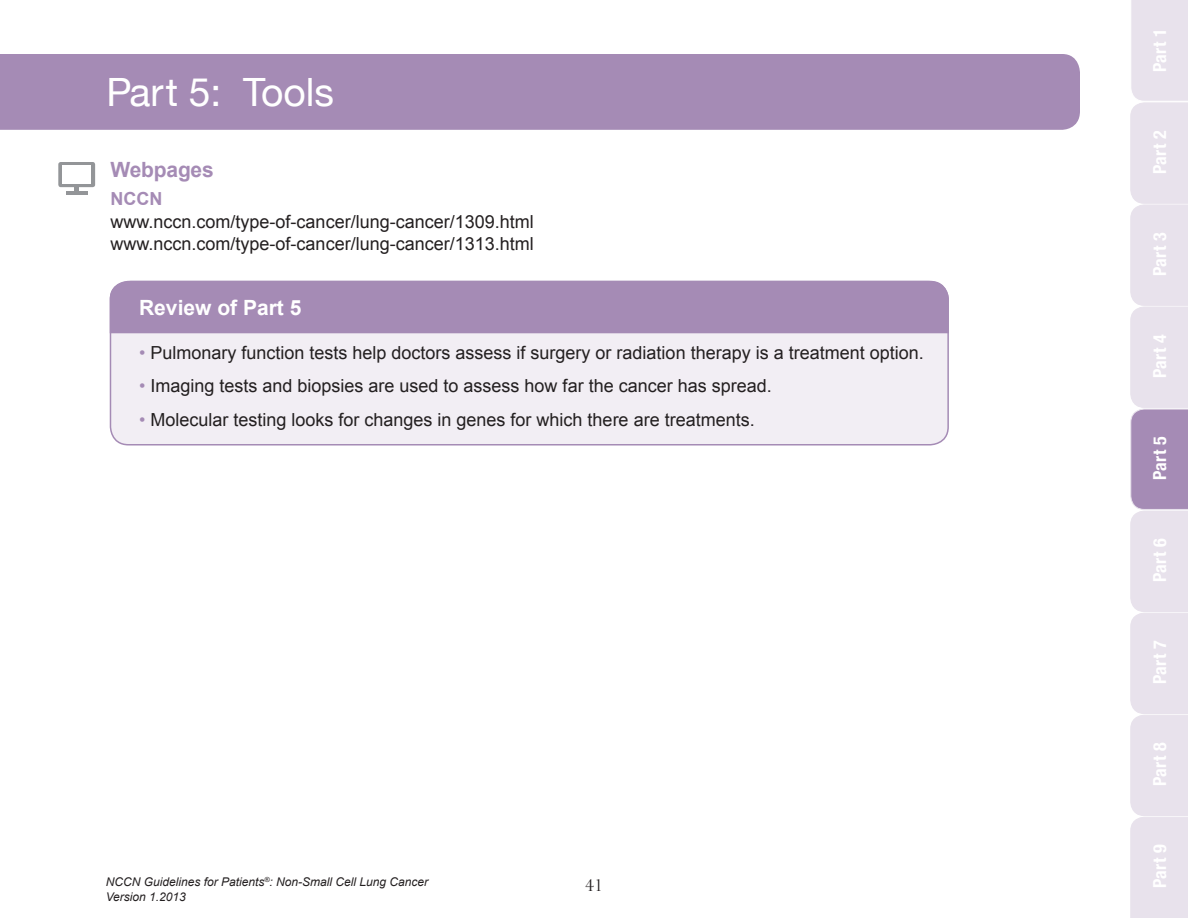
<style>
.page{position:relative;width:1188px;height:918px;background:#fff}
.page>*{position:absolute;margin:0;border:0;box-sizing:border-box;transform-origin:0 0}
.t1{font:39px "Helvetica Neue";letter-spacing:-.03em;color:#fff}
.t2{font:700 21px "Arial";color:#fff}
.t3{font:700 21px "Arial";letter-spacing:-.01em;color:#a58bb5}
.t4{font:18px/22.5px "Arial";color:#231f20}
.t5{font:700 condensed 18px "Helvetica Neue";letter-spacing:.01em;color:#fff}
.t6{font:700 18px "Arial";color:#a58bb5}
.t7{font:18px "Baskerville";color:#231f20}
.t8{font:italic 12px "Arial";color:#231f20}
.s1{color:#a58bb5}
</style>
<div class="page">
<div style="left:0;top:54px;width:1080px;height:76px;background:#a58bb5"></div>
<svg style="left:1130px;top:0;width:58px;height:918px;background:#e1d9e6"></svg>
<div style="left:58px;top:162px;width:37px;height:25px;background:#939598;border-radius:2px"></div>
<div style="left:63px;top:165px;width:28px;height:19px;background:#fff"></div>
<svg style="left:74px;top:187px;width:5px;height:5px"></svg>
<hr style="left:66px;top:192px;width:21px;height:3px;background:#939598">
<div style="left:110px;top:282px;width:838px;height:163px;background:#f2eef4;border-radius:18px"></div>
<div style="left:110px;top:281px;width:839px;height:165px;border:2px solid #a58bb5;border-radius:18px"></div>
<div style="left:110px;top:281px;width:839px;height:52px;background:#a58bb5"></div>
<h1 class="t1" style="left:106px;top:59px;width:229px">Part 5: Tools</h1>
<p class="t3" style="left:111px;top:156px;width:105px">Webpages</p>
<p class="t6" style="left:111px;top:187px;width:53px">NCCN</p>
<p class="t4" style="left:111px;top:210px;width:425px">www.nccn.com/type-of-cancer/lung-cancer/1309.html www.nccn.com/type-of-cancer/lung-cancer/1313.html</p>
<p class="t2" style="left:139px;top:294px;width:164px">Review of Part 5</p>
<p class="t4" style="left:139px;top:342px;width:786px"><span class="s1">•</span> Pulmonary function tests help doctors assess if surgery or radiation therapy is a treatment option.</p>
<p class="t4" style="left:139px;top:375px;width:634px"><span class="s1">•</span> Imaging tests and biopsies are used to assess how far the cancer has spread.</p>
<p class="t4" style="left:139px;top:408px;width:617px"><span class="s1">•</span> Molecular testing looks for changes in genes for which there are treatments.</p>
<p class="t8" style="left:106px;top:874px;width:324px">NCCN Guidelines for Patients<sup>®</sup>: Non-Small Cell Lung Cancer</p>
<p class="t7" style="left:585px;top:874px;width:19px">41</p>
<p class="t8" style="left:106px;top:889px;width:82px">Version 1.2013</p>
<p class="t5" style="left:1145px;top:72px;width:45px;rotate:-90deg">Part 1</p>
<p class="t5" style="left:1145px;top:174px;width:45px;rotate:-90deg">Part 2</p>
<p class="t5" style="left:1145px;top:276px;width:45px;rotate:-90deg">Part 3</p>
<p class="t5" style="left:1145px;top:378px;width:45px;rotate:-90deg">Part 4</p>
<p class="t5" style="left:1145px;top:480px;width:45px;rotate:-90deg">Part 5</p>
<p class="t5" style="left:1145px;top:582px;width:45px;rotate:-90deg">Part 6</p>
<p class="t5" style="left:1145px;top:684px;width:45px;rotate:-90deg">Part 7</p>
<p class="t5" style="left:1145px;top:786px;width:45px;rotate:-90deg">Part 8</p>
<p class="t5" style="left:1145px;top:888px;width:45px;rotate:-90deg">Part 9</p>
</div>
